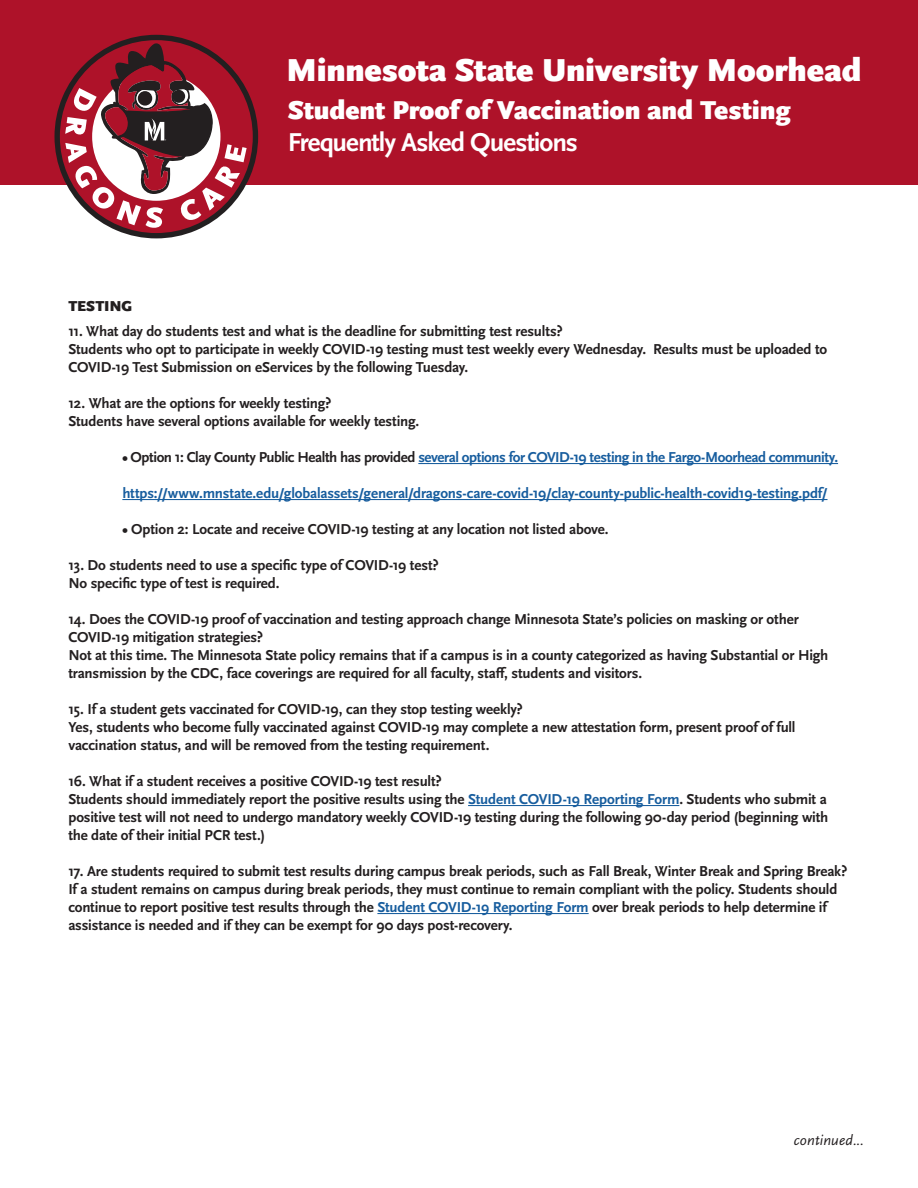
<style>
.page{position:relative;width:918px;height:1188px;background:#fff}
.page>*{position:absolute;margin:0;border:0;box-sizing:border-box;transform-origin:0 0}
.t1{font:900 33.15px "Scala Sans OT";letter-spacing:-.005em;color:#fff}
.t2{font:900 27px "Scala Sans OT";letter-spacing:-.005em;color:#fff}
.t3{font:700 27px "Scala Sans OT";letter-spacing:-.04em;color:#fff}
.t4{font:700 15px/18px "Scala Sans OT";letter-spacing:-.01em;color:#231f20}
.t5{font:700 15px "Scala Sans OT";letter-spacing:-.02em;color:#175d9e}
.t6{font:italic 15px "Scala Sans OT";letter-spacing:.01em;color:#231f20}
.t7{font:900 15px "Scala Sans OT";letter-spacing:-.005em;color:#231f20}
.s1{color:#231f20}
.s2{color:#175d9e}
</style>
<div class="page">
<hr style="left:418px;top:463px;width:420px;height:1px;background:#175d9e">
<hr style="left:122px;top:499px;width:706px;height:1px;background:#175d9e">
<hr style="left:468px;top:805px;width:211px;height:1px;background:#175d9e">
<hr style="left:377px;top:913px;width:212px;height:1px;background:#175d9e">
<div style="left:0;top:0;width:918px;height:185px;background:#ae1229"></div>
<svg style="left:55px;top:35px;width:203px;height:203px"></svg>
<p class="t1" style="left:286px;top:51px;width:577px">Minnesota State University Moorhead</p>
<p class="t7" style="left:68px;top:297px;width:65px">TESTING</p>
<p class="t2" style="left:288px;top:95px;width:505px">Student Proof of Vaccination and Testing</p>
<p class="t3" style="left:288px;top:128px;width:292px">Frequently Asked Questions</p>
<p class="t4" style="left:68px;top:322px;width:496px">11. What day do students test and what is the deadline for submitting test results?</p>
<p class="t4" style="left:68px;top:340px;width:760px">Students who opt to participate in weekly COVID-19 testing must test weekly every Wednesday. Results must be uploaded to<br>COVID-19 Test Submission on eServices by the following Tuesday.</p>
<p class="t4" style="left:68px;top:394px;width:265px">12. What are the options for weekly testing?</p>
<p class="t4" style="left:68px;top:412px;width:352px">Students have several options available for weekly testing.</p>
<p class="t5" style="left:122px;top:449px;width:717px"><span class="s1">• Option 1: Clay County Public Health has provided</span> several options for COVID-19 testing in the Fargo-Moorhead community.</p>
<p class="t5" style="left:122px;top:485px;width:707px">https://www.mnstate.edu/globalassets/general/dragons-care-covid-19/clay-county-public-health-covid19-testing.pdf/</p>
<p class="t4" style="left:122px;top:520px;width:488px">• Option 2: Locate and receive COVID-19 testing at any location not listed above.</p>
<p class="t4" style="left:68px;top:556px;width:372px">13. Do students need to use a specific type of COVID-19 test?</p>
<p class="t4" style="left:68px;top:574px;width:213px">No specific type of test is required.</p>
<p class="t4" style="left:68px;top:610px;width:732px">14. Does the COVID-19 proof of vaccination and testing approach change Minnesota State’s policies on masking or other<br>COVID-19 mitigation strategies?</p>
<p class="t4" style="left:68px;top:646px;width:762px">Not at this time. The Minnesota State policy remains that if a campus is in a county categorized as having Substantial or High transmission by the CDC, face coverings are required for all faculty, staff, students and visitors.</p>
<p class="t4" style="left:68px;top:700px;width:456px">15. If a student gets vaccinated for COVID-19, can they stop testing weekly?</p>
<p class="t4" style="left:68px;top:718px;width:729px">Yes, students who become fully vaccinated against COVID-19 may complete a new attestation form, present proof of full vaccination status, and will be removed from the testing requirement.</p>
<p class="t4" style="left:68px;top:772px;width:375px">16. What if a student receives a positive COVID-19 test result?</p>
<p class="t4" style="left:68px;top:790px;width:762px;text-align:justify">Students should immediately report the positive results using the <span class="s2">Student COVID-19 Reporting Form</span>. Students who submit a positive test will not need to undergo mandatory weekly COVID-19 testing during the following 90-day period (beginning with the date of their initial PCR test.)</p>
<p class="t4" style="left:68px;top:862px;width:780px">17. Are students required to submit test results during campus break periods, such as Fall Break, Winter Break and Spring Break?</p>
<p class="t4" style="left:68px;top:880px;width:771px">If a student remains on campus during break periods, they must continue to remain compliant with the policy. Students should continue to report positive test results through the <span class="s2">Student COVID-19 Reporting Form</span> over break periods to help determine if assistance is needed and if they can be exempt for 90 days post-recovery.</p>
<p class="t6" style="left:794px;top:1132px;width:72px">continued...</p>
</div>
